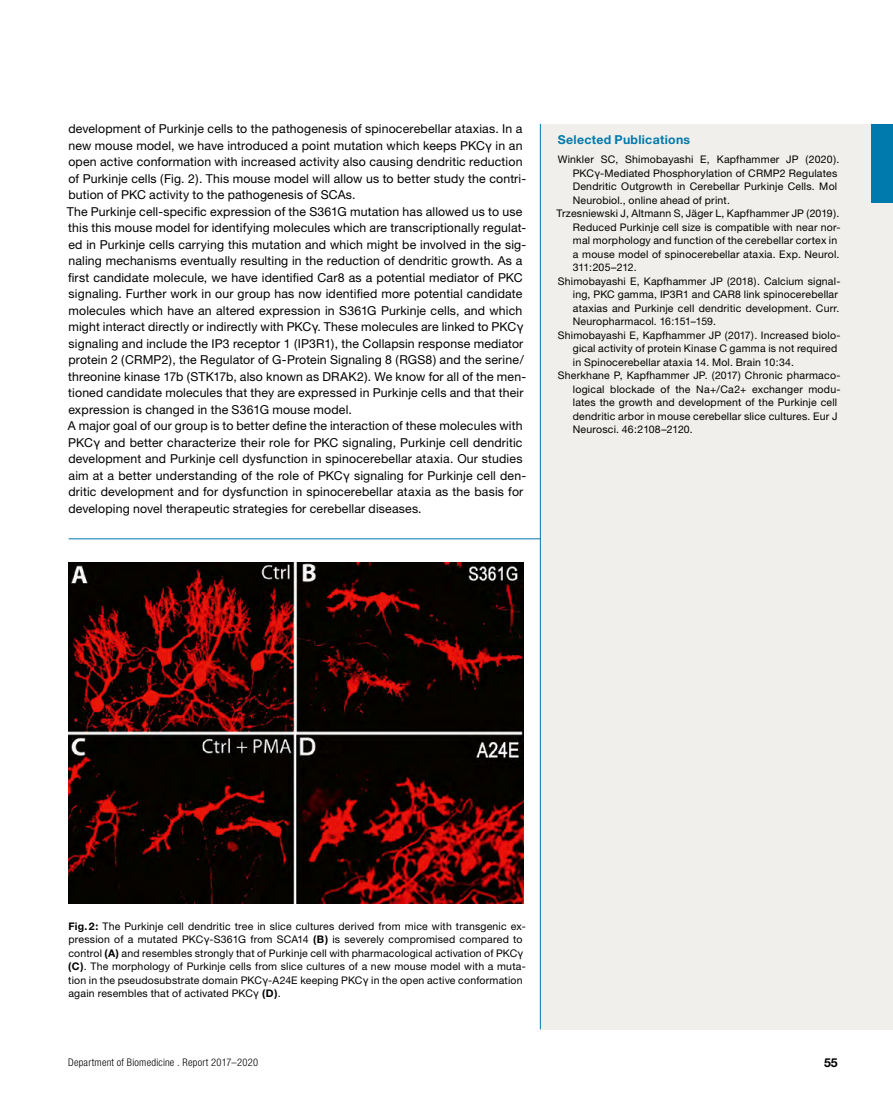
<style>
.page{position:relative;width:893px;height:1106px;background:#fff}
.page>*{position:absolute;margin:0;border:0;box-sizing:border-box;transform-origin:0 0}
.t1{font:12.3px/16.5px "Helvetica Neue";letter-spacing:.01em;color:#000}
.t2{font:700 12.3px "Helvetica Neue";letter-spacing:.025em;color:#0079ac}
.t3{font:700 12.3px "Helvetica Neue";color:#000}
.t4{font:10.5px/13.5px "Helvetica Neue";letter-spacing:.02em;color:#000}
.t5{font:300 condensed 10.5px "Helvetica Neue";letter-spacing:.025em;color:#000}
.t6{font:10.5px "Helvetica Neue";letter-spacing:-.015em;color:#000}
.s1{font-family:"Helvetica"}
.s2{font-weight:700}
</style>
<div class="page">
<div style="left:540px;top:124px;width:353px;height:905px;background:#f0efeb"></div>
<img style="left:68px;top:562px;width:455px;height:341px">
<div style="left:872px;top:124px;width:21px;height:78px;background:#0079ac"></div>
<hr style="left:540px;top:124px;width:1px;height:905px;background:#0079ac">
<hr style="left:69px;top:538px;width:472px;height:1px;background:#0079ac">
<p class="t1" style="left:67px;top:120px;width:461px">development of Purkinje cells to the pathogenesis of spinocerebellar ataxias. In a new mouse model, we have introduced a point mutation which keeps PKC<span class="s1">γ</span> in an open active conformation with increased activity also causing dendritic reduction of Purkinje cells (Fig. 2). This mouse model will allow us to better study the contri&shy;bution of PKC activity to the pathogenesis of SCAs.<br>The Purkinje cell-specific expression of the S361G mutation has allowed us to use this this mouse model for identifying molecules which are transcriptionally regulat&shy;ed in Purkinje cells carrying this mutation and which might be involved in the sig&shy;naling mechanisms eventually resulting in the reduction of dendritic growth. As a first candidate molecule, we have identified Car8 as a potential mediator of PKC signaling. Further work in our group has now identified more potential candidate molecules which have an altered expression in S361G Purkinje cells, and which might interact directly or indirectly with PKC<span class="s1">γ</span>. These molecules are linked to PKC<span class="s1">γ </span>signaling and include the IP3 receptor 1 (IP3R1), the Collapsin response mediator protein 2 (CRMP2), the Regulator of G-Protein Signaling 8 (RGS8) and the serine/ threonine kinase 17b (STK17b, also known as DRAK2). We know for all of the men&shy;tioned candidate molecules that they are expressed in Purkinje cells and that their expression is changed in the S361G mouse model.<br>A major goal of our group is to better define the interaction of these molecules with PKC<span class="s1">γ</span> and better characterize their role for PKC signaling, Purkinje cell dendritic development and Purkinje cell dysfunction in spinocerebellar ataxia. Our studies aim at a better understanding of the role of PKC<span class="s1">γ</span> signaling for Purkinje cell den&shy;dritic development and for dysfunction in spinocerebellar ataxia as the basis for developing novel therapeutic strategies for cerebellar diseases.</p>
<p class="t2" style="left:558px;top:132px;width:134px">Selected Publications</p>
<p class="t4" style="left:558px;top:152px;width:283px">Winkler SC, Shimobayashi E, Kapfhammer JP (2020).</p>
<p class="t4" style="left:573px;top:166px;width:266px">PKC<span class="s1">γ</span>-Mediated Phosphorylation of CRMP2 Regulates</p>
<p class="t4" style="left:573px;top:179px;width:266px">Dendritic Outgrowth in Cerebellar Purkinje Cells. Mol</p>
<p class="t4" style="left:573px;top:193px;width:159px">Neurobiol., online ahead of print.</p>
<p class="t4" style="left:557px;top:206px;width:284px">Trzesniewski J, Altmann S, Jäger L, Kapfhammer JP (2019).</p>
<p class="t4" style="left:573px;top:220px;width:269px">Reduced Purkinje cell size is compatible with near nor-</p>
<p class="t4" style="left:573px;top:233px;width:266px">mal morphology and function of the cerebellar cortex in</p>
<p class="t4" style="left:573px;top:247px;width:268px">a mouse model of spinocerebellar ataxia. Exp. Neurol.</p>
<p class="t6" style="left:573px;top:261px;width:65px">311:205–212.</p>
<p class="t4" style="left:558px;top:274px;width:284px">Shimobayashi E, Kapfhammer JP (2018). Calcium signal-</p>
<p class="t4" style="left:573px;top:287px;width:267px">ing, PKC gamma, IP3R1 and CAR8 link spinocerebellar</p>
<p class="t4" style="left:573px;top:301px;width:268px">ataxias and Purkinje cell dendritic development. Curr.</p>
<p class="t4" style="left:573px;top:314px;width:145px">Neuropharmacol. 16:151–159.</p>
<p class="t4" style="left:558px;top:328px;width:284px">Shimobayashi E, Kapfhammer JP (2017). Increased biolo-</p>
<p class="t4" style="left:573px;top:341px;width:266px">gical activity of protein Kinase C gamma is not required</p>
<p class="t4" style="left:573px;top:355px;width:223px">in Spinocerebellar ataxia 14. Mol. Brain 10:34.</p>
<p class="t4" style="left:558px;top:368px;width:284px">Sherkhane P, Kapfhammer JP. (2017) Chronic pharmaco-</p>
<p class="t4" style="left:573px;top:382px;width:269px">logical blockade of the Na+/Ca2+ exchanger modu-</p>
<p class="t4" style="left:573px;top:395px;width:266px">lates the growth and development of the Purkinje cell</p>
<p class="t4" style="left:573px;top:409px;width:266px">dendritic arbor in mouse cerebellar slice cultures. Eur J</p>
<p class="t4" style="left:573px;top:422px;width:122px">Neurosci. 46:2108–2120.</p>
<p class="t4" style="left:68px;top:919px;width:459px"><span class="s2">Fig.2:</span> The Purkinje cell dendritic tree in slice cultures derived from mice with transgenic ex&shy;pression of a mutated PKC<span class="s1">γ</span>-S361G from SCA14 <span class="s2">(B)</span> is severely compromised compared to control <span class="s2">(A)</span> and resembles strongly that of Purkinje cell with pharmacological activation of PKC<span class="s1">γ </span><span class="s2">(C)</span>. The morphology of Purkinje cells from slice cultures of a new mouse model with a muta&shy;tion in the pseudosubstrate domain PKC<span class="s1">γ</span>-A24E keeping PKC<span class="s1">γ</span> in the open active conformation again resembles that of activated PKC<span class="s1">γ</span> <span class="s2">(D)</span>.</p>
<p class="t5" style="left:68px;top:1056px;width:192px">Department of Biomedicine . Report 2017–2020</p>
<p class="t3" style="left:824px;top:1055px;width:15px">55</p>
</div>
